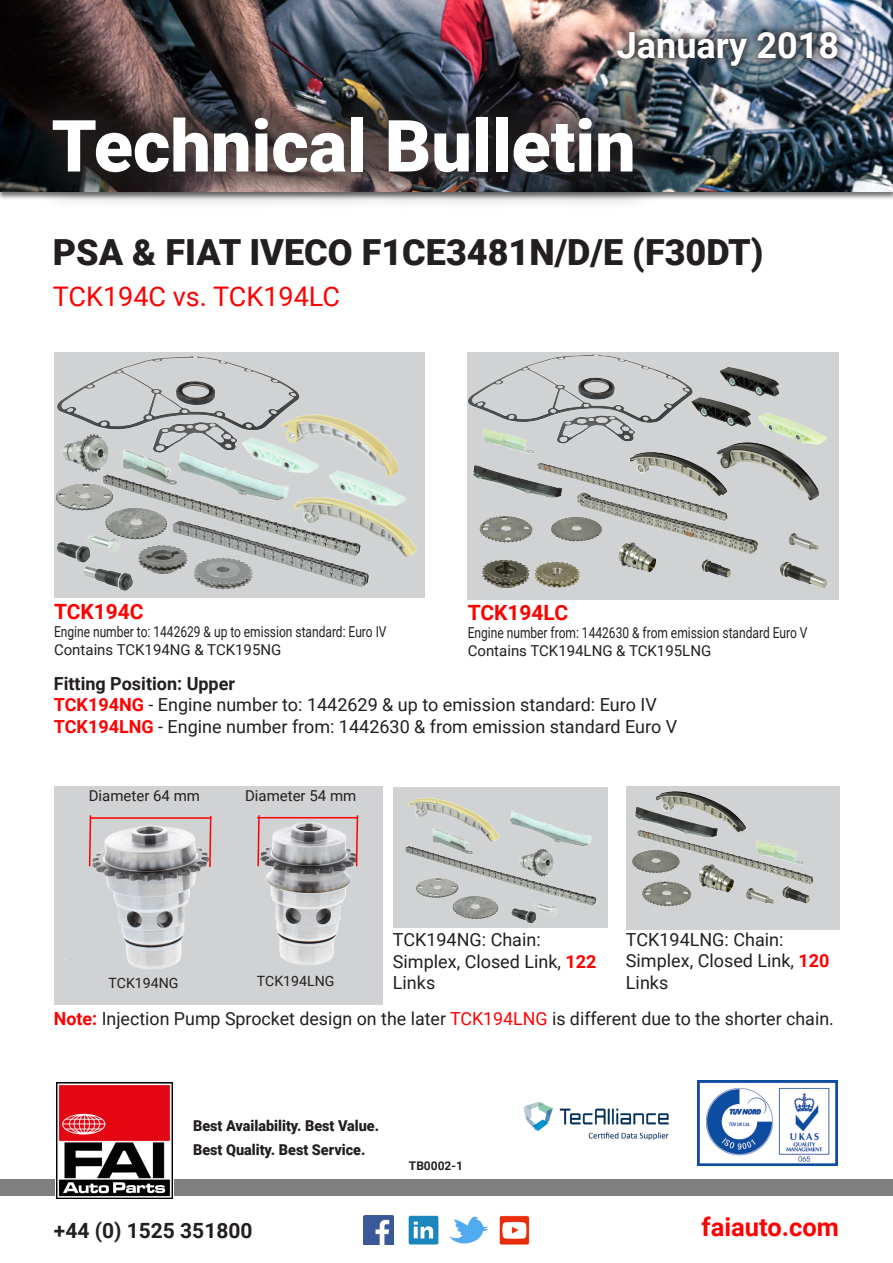
<style>
.page{position:relative;width:893px;height:1263px;background:#fff}
.page>*{position:absolute;margin:0;border:0;box-sizing:border-box;transform-origin:0 0}
.t1{font:900 72px "Roboto";color:#fff}
.t2{font:900 36px "Roboto";color:#231f20}
.t3{font:700 36px "Roboto";color:#fff}
.t4{font:27px "Roboto";color:#f00}
.t5{font:700 25.5px "Roboto";color:#f00}
.t6{font:700 21px "Roboto";color:#231f20}
.t7{font:700 21px "Roboto";color:#f00}
.t8{font:18px/21.6px "Roboto";color:#231f20}
.t9{font:700 18px "Roboto";color:#231f20}
.t10{font:15px "Roboto";color:#231f20;scale:.8 1}
.t11{font:15px "Roboto";color:#231f20}
.t12{font:900 15px/24px "Roboto";color:#231f20;scale:.96 1}
.t13{font:14.1px "Roboto";color:#231f20}
.t14{font:700 12px "Roboto";color:#231f20}
.s1{font-weight:700;color:#f00}
.s2{color:#f00}
</style>
<div class="page">
<img style="left:1px;top:0;width:892px;height:191px">
<div style="left:0;top:1179px;width:893px;height:17px;background:#808080"></div>
<div style="left:55px;top:1081px;width:119px;height:121px;background:linear-gradient(to right,#fff,#fff)"></div>
<img style="left:57px;top:1083px;width:115px;height:116px">
<img style="left:698px;top:1080px;width:139px;height:85px">
<div style="left:13px;top:77px;width:659px;height:134px;background:#231f20;opacity:.75"></div>
<img style="left:523px;top:1102px;width:146px;height:38px">
<div style="left:608px;top:23px;width:239px;height:53px;background:#231f20;opacity:.75"></div>
<img style="left:364px;top:1215px;width:30px;height:30px">
<img style="left:409px;top:1215px;width:29px;height:30px">
<img style="left:449px;top:1216px;width:39px;height:28px">
<img style="left:500px;top:1215px;width:29px;height:29px">
<img style="left:393px;top:787px;width:215px;height:140px">
<img style="left:626px;top:786px;width:214px;height:141px">
<img style="left:54px;top:786px;width:329px;height:219px">
<svg style="left:88px;top:814px;width:4px;height:54px"></svg>
<svg style="left:208px;top:814px;width:4px;height:54px"></svg>
<svg style="left:257px;top:814px;width:3px;height:54px"></svg>
<svg style="left:355px;top:814px;width:4px;height:54px"></svg>
<hr style="left:90px;top:817px;width:121px;height:2px;background:#f00">
<hr style="left:257px;top:817px;width:100px;height:1px;background:#f00">
<img style="left:54px;top:352px;width:371px;height:246px">
<img style="left:467px;top:352px;width:371px;height:248px">
<h2 class="t3" style="left:617px;top:20px;width:224px">January 2018</h2>
<h1 class="t1" style="left:52px;top:95px;width:586px">Technical Bulletin</h1>
<p class="t2" style="left:53px;top:227px;width:712px">PSA &amp; FIAT IVECO F1CE3481N/D/E (F30DT)</p>
<p class="t4" style="left:53px;top:278px;width:289px">TCK194C vs. TCK194LC</p>
<p class="t7" style="left:54px;top:596px;width:91px">TCK194C</p>
<p class="t10" style="left:54px;top:621px;width:417px">Engine number to: 1442629 &amp; up to emission standard: Euro IV</p>
<p class="t11" style="left:54px;top:639px;width:229px">Contains TCK194NG &amp; TCK195NG</p>
<p class="t9" style="left:54px;top:671px;width:183px">Fitting Position: Upper</p>
<p class="t8" style="left:54px;top:693px;width:604px"><span class="s1">TCK194NG</span> - Engine number to: 1442629 &amp; up to emission standard: Euro IV</p>
<p class="t8" style="left:54px;top:715px;width:625px"><span class="s1">TCK194LNG</span> - Engine number from: 1442630 &amp; from emission standard Euro V</p>
<p class="t7" style="left:468px;top:598px;width:102px">TCK194LC</p>
<p class="t10" style="left:468px;top:623px;width:426px">Engine number from: 1442630 &amp; from emission standard Euro V</p>
<p class="t11" style="left:468px;top:641px;width:245px">Contains TCK194LNG &amp; TCK195LNG</p>
<p class="t11" style="left:89px;top:785px;width:113px">Diameter 64 mm</p>
<p class="t11" style="left:245px;top:785px;width:113px">Diameter 54 mm</p>
<p class="t8" style="left:393px;top:928px;width:205px">TCK194NG: Chain:<br>Simplex, Closed Link, <span class="s1">122<br></span>Links</p>
<p class="t8" style="left:626px;top:928px;width:205px">TCK194LNG: Chain:<br>Simplex, Closed Link, <span class="s1">120</span></p>
<p class="t13" style="left:109px;top:973px;width:71px">TCK194NG</p>
<p class="t13" style="left:257px;top:971px;width:79px">TCK194LNG</p>
<p class="t8" style="left:626px;top:971px;width:44px">Links</p>
<p class="t8" style="left:54px;top:1007px;width:781px"><span class="s1">Note:</span> Injection Pump Sprocket design on the later <span class="s2">TCK194LNG</span> is different due to the shorter chain.</p>
<p class="t12" style="left:193px;top:1113px;width:195px">Best Availability. Best Value.<br>Best Quality. Best Service.</p>
<p class="t6" style="left:54px;top:1216px;width:200px">+44 (0) 1525 351800</p>
<p class="t14" style="left:409px;top:1157px;width:56px">TB0002-1</p>
<p class="t5" style="left:702px;top:1209px;width:139px">faiauto.com</p>
</div>
